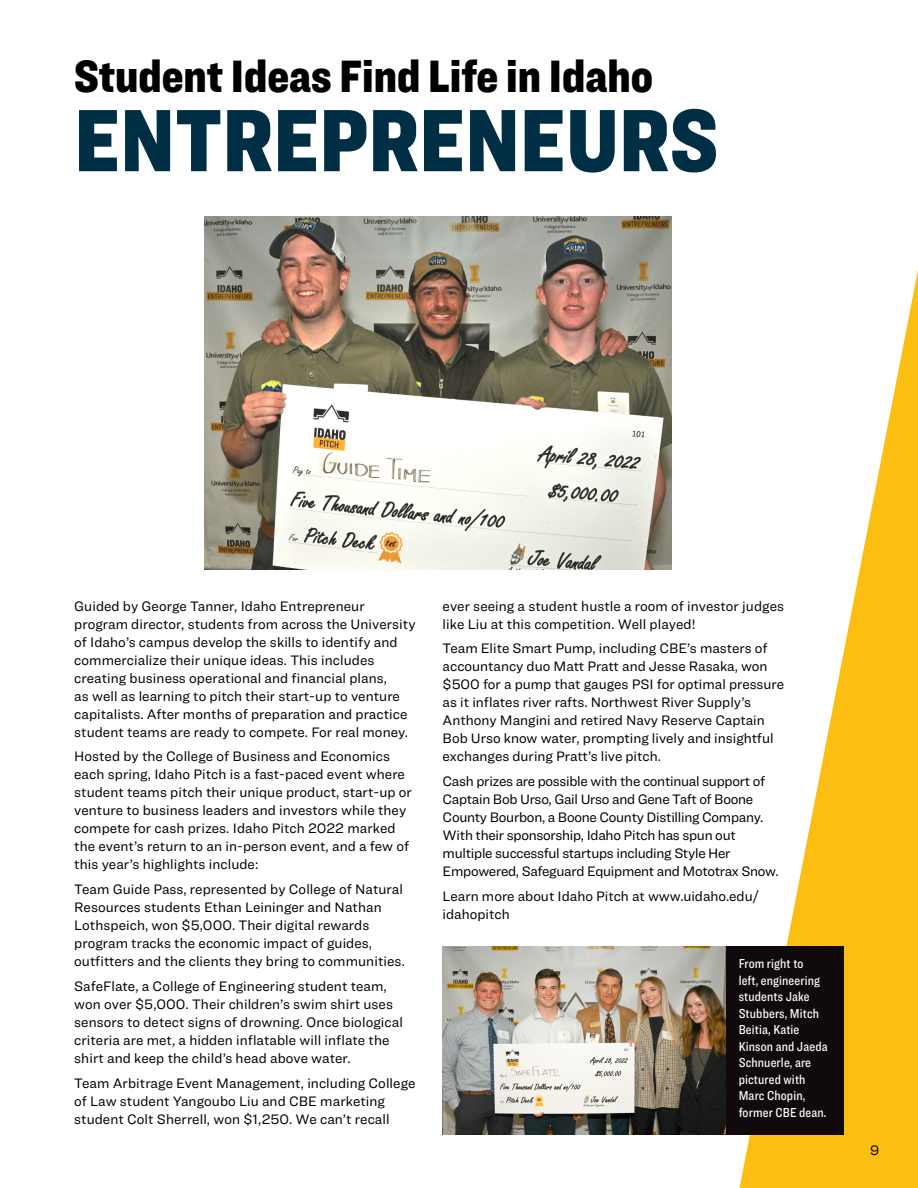
<style>
.page{position:relative;width:918px;height:1188px;background:#fff}
.page>*{position:absolute;margin:0;border:0;box-sizing:border-box;transform-origin:0 0}
.header1{font:900 91.8px "Ringside Condensed";color:#002f45}
.head_sml{font:900 47.1px "Ringside Condensed";color:#000}
.body1{font:14.25px/18px "Ringside";letter-spacing:.005em;color:#000}
.body1-2{font:14.25px/18px "Ringside";letter-spacing:-.02em;color:#000}
.caption_smlr{font:500 13.5px/16.5px "Ringside Condensed";letter-spacing:.01em;color:#fff}
</style>
<div class="page">
<svg style="left:740px;top:270px;width:178px;height:918px"></svg>
<img style="left:204px;top:217px;width:468px;height:353px">
<img style="left:443px;top:946px;width:283px;height:189px">
<div style="left:726px;top:946px;width:118px;height:189px;background:#110a0c"></div>
<p class="head_sml" style="left:74px;top:42px;width:580px">Student Ideas Find Life in Idaho</p>
<p class="header1" style="left:74px;top:73px;width:645px">ENTREPRENEURS</p>
<p class="body1" style="left:74px;top:597px;width:343px">Guided by George Tanner, Idaho Entrepreneur program director, students from across the University of Idaho’s campus develop the skills to identify and commercialize their unique ideas. This includes creating business operational and financial plans,<br>as well as learning to pitch their start-up to venture capitalists. After months of preparation and practice student teams are ready to compete. For real money.</p>
<p class="body1" style="left:74px;top:747px;width:339px">Hosted by the College of Business and Economics each spring, Idaho Pitch is a fast-paced event where student teams pitch their unique product, start-up or venture to business leaders and investors while they compete for cash prizes. Idaho Pitch 2022 marked the event’s return to an in-person event, and a few of this year’s highlights include:</p>
<p class="body1" style="left:74px;top:880px;width:332px">Team Guide Pass, represented by College of Natural Resources students Ethan Leininger and Nathan Lothspeich, won $5,000. Their digital rewards program tracks the economic impact of guides, outfitters and the clients they bring to communities.</p>
<p class="body1" style="left:74px;top:977px;width:330px">SafeFlate, a College of Engineering student team, won over $5,000. Their children’s swim shirt uses sensors to detect signs of drowning. Once biological criteria are met, a hidden inflatable will inflate the shirt and keep the child’s head above water.</p>
<p class="body1" style="left:74px;top:1074px;width:343px">Team Arbitrage Event Management, including College of Law student Yangoubo Liu and CBE marketing student Colt Sherrell, won $1,250. We can’t recall</p>
<p class="body1" style="left:443px;top:597px;width:343px">ever seeing a student hustle a room of investor judges like Liu at this competition. Well played!</p>
<p class="body1" style="left:443px;top:639px;width:343px">Team Elite Smart Pump, including CBE’s masters of accountancy duo Matt Pratt and Jesse Rasaka, won $500 for a pump that gauges PSI for optimal pressure as it inflates river rafts. Northwest River Supply’s Anthony Mangini and retired Navy Reserve Captain Bob Urso know water, prompting lively and insightful exchanges during Pratt’s live pitch.</p>
<p class="body1-2" style="left:443px;top:772px;width:338px">Cash prizes are possible with the continual support of Captain Bob Urso, Gail Urso and Gene Taft of Boone County Bourbon, a Boone County Distilling Company.<br>With their sponsorship, Idaho Pitch has spun out multiple successful startups including Style Her Empowered, Safeguard Equipment and Mototrax Snow.</p>
<p class="body1" style="left:443px;top:887px;width:318px">Learn more about Idaho Pitch at www.uidaho.edu/ idahopitch</p>
<p class="caption_smlr" style="left:739px;top:955px;width:90px">From right to<br>left, engineering students Jake<br>Stubbers, Mitch<br>Beitia, Katie<br>Kinson and Jaeda<br>Schnuerle, are pictured with<br>Marc Chopin, former CBE dean.</p>
<p class="body1" style="left:870px;top:1141px;width:11px">9</p>
</div>
